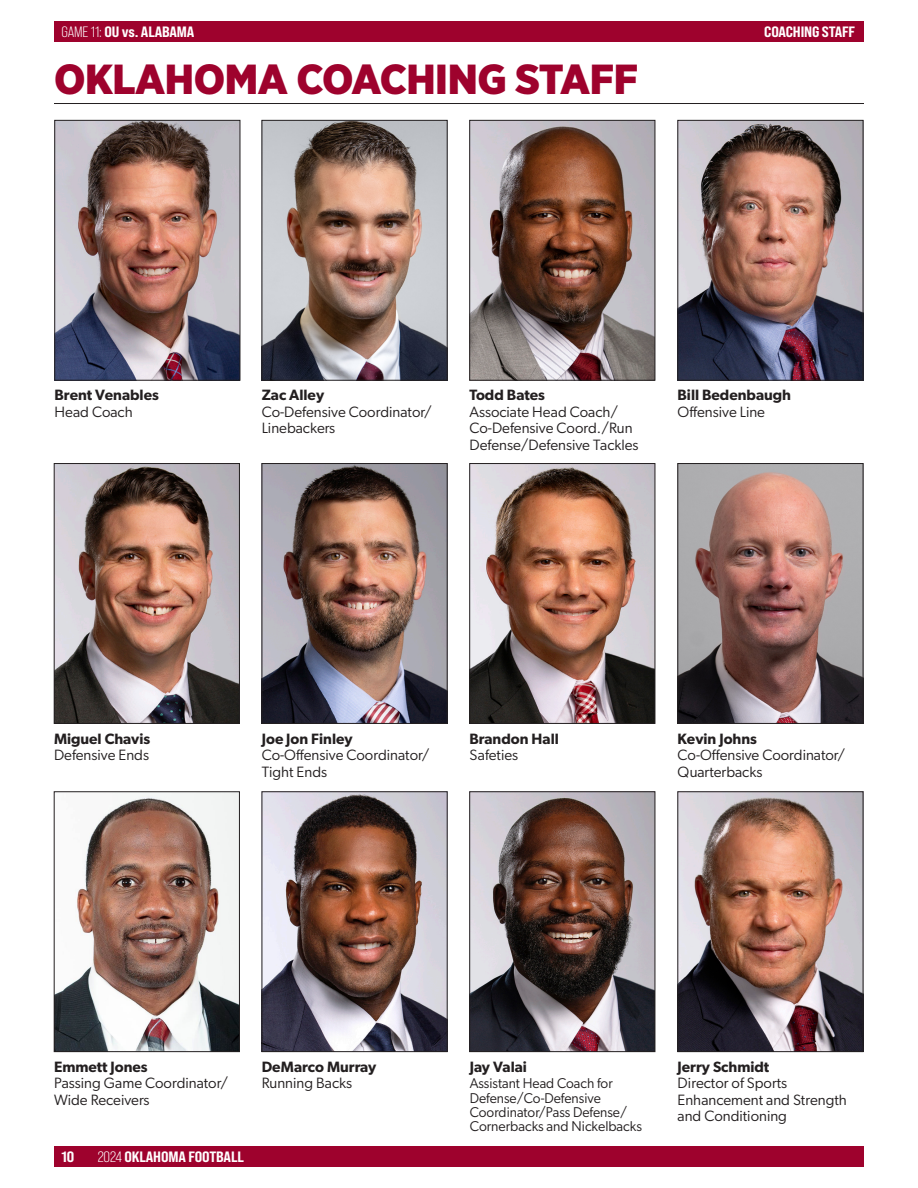
<style>
.page{position:relative;width:918px;height:1188px;background:#fff}
.page>*{position:absolute;margin:0;border:0;box-sizing:border-box;transform-origin:0 0}
.t1{font:900 42px "Gotham Narrow";letter-spacing:-.01em;color:#9e022d;scale:1.05 1}
.t2{font:15px/16.5px "Gibson";color:#231f20}
.t3{font:600 15px "Gibson";color:#231f20}
.t4{font:15px "Bebas Neue Pro Sm E Eb";letter-spacing:-.01em;color:#fff;scale:1.1 1}
.t5{font:14.25px/14.2px "Gibson";color:#231f20;scale:.96 1}
.s1{font-family:"Bebas Neue Pro"}
</style>
<div class="page">
<div style="left:54px;top:1146px;width:810px;height:21px;background:#9e022d"></div>
<hr style="left:54px;top:103px;width:810px;height:1px;background:#231f20">
<div style="left:54px;top:22px;width:810px;height:20px;background:#9e022d"></div>
<img style="left:680px;top:794px;width:181px;height:256px">
<div style="left:678px;top:792px;width:185px;height:260px;border:1px solid #231f20"></div>
<img style="left:264px;top:465px;width:181px;height:257px">
<div style="left:262px;top:463px;width:185px;height:261px;border:1px solid #231f20"></div>
<img style="left:57px;top:122px;width:181px;height:256px">
<div style="left:55px;top:120px;width:185px;height:260px;border:1px solid #231f20"></div>
<img style="left:472px;top:794px;width:181px;height:256px">
<div style="left:470px;top:792px;width:185px;height:260px;border:1px solid #231f20"></div>
<img style="left:472px;top:465px;width:181px;height:257px">
<div style="left:470px;top:463px;width:185px;height:261px;border:1px solid #231f20"></div>
<img style="left:264px;top:794px;width:181px;height:256px">
<div style="left:262px;top:792px;width:185px;height:260px;border:1px solid #231f20"></div>
<img style="left:56px;top:465px;width:182px;height:257px">
<div style="left:54px;top:463px;width:186px;height:261px;border:1px solid #231f20"></div>
<img style="left:264px;top:122px;width:181px;height:256px">
<div style="left:262px;top:120px;width:185px;height:260px;border:1px solid #231f20"></div>
<img style="left:472px;top:122px;width:181px;height:256px">
<div style="left:470px;top:120px;width:185px;height:260px;border:1px solid #231f20"></div>
<img style="left:680px;top:122px;width:181px;height:256px">
<div style="left:678px;top:120px;width:185px;height:260px;border:1px solid #231f20"></div>
<img style="left:680px;top:465px;width:181px;height:257px">
<div style="left:678px;top:463px;width:185px;height:261px;border:1px solid #231f20"></div>
<img style="left:56px;top:794px;width:182px;height:256px">
<div style="left:54px;top:792px;width:186px;height:260px;border:1px solid #231f20"></div>
<p class="t4" style="left:62px;top:23px;width:122px"><span class="s1">GAME 11:</span> OU vs. ALABAMA</p>
<p class="t4" style="left:764px;top:23px;width:84px">COACHING STAFF</p>
<p class="t1" style="left:54px;top:51px;width:558px">OKLAHOMA COACHING STAFF</p>
<p class="t3" style="left:55px;top:386px;width:106px">Brent Venables</p>
<p class="t2" style="left:55px;top:403px;width:80px">Head Coach</p>
<p class="t3" style="left:262px;top:386px;width:64px">Zac Alley</p>
<p class="t2" style="left:262px;top:403px;width:172px">Co-Defensive Coordinator/</p>
<p class="t2" style="left:262px;top:420px;width:75px">Linebackers</p>
<p class="t3" style="left:470px;top:386px;width:77px">Todd Bates</p>
<p class="t2" style="left:470px;top:403px;width:150px">Associate Head Coach/</p>
<p class="t2" style="left:470px;top:420px;width:171px">Co-Defensive Coord./Run<br>Defense/Defensive Tackles</p>
<p class="t3" style="left:678px;top:386px;width:115px">Bill Bedenbaugh</p>
<p class="t2" style="left:678px;top:403px;width:89px">Offensive Line</p>
<p class="t3" style="left:54px;top:729px;width:98px">Miguel Chavis</p>
<p class="t2" style="left:54px;top:746px;width:97px">Defensive Ends</p>
<p class="t3" style="left:262px;top:729px;width:92px">Joe Jon Finley</p>
<p class="t2" style="left:262px;top:746px;width:169px">Co-Offensive Coordinator/<br>Tight Ends</p>
<p class="t3" style="left:470px;top:729px;width:91px">Brandon Hall</p>
<p class="t2" style="left:470px;top:746px;width:50px">Safeties</p>
<p class="t3" style="left:678px;top:729px;width:81px">Kevin Johns</p>
<p class="t2" style="left:678px;top:746px;width:169px">Co-Offensive Coordinator/<br>Quarterbacks</p>
<p class="t3" style="left:54px;top:1058px;width:95px">Emmett Jones</p>
<p class="t2" style="left:54px;top:1075px;width:176px">Passing Game Coordinator/<br>Wide Receivers</p>
<p class="t4" style="left:62px;top:1147px;width:13px">10</p>
<p class="t4" style="left:98px;top:1147px;width:134px"><span class="s1">2024</span> OKLAHOMA FOOTBALL</p>
<p class="t3" style="left:262px;top:1058px;width:116px">DeMarco Murray</p>
<p class="t2" style="left:262px;top:1075px;width:92px">Running Backs</p>
<p class="t3" style="left:470px;top:1058px;width:59px">Jay Valai</p>
<p class="t5" style="left:470px;top:1076px;width:181px">Assistant Head Coach for<br>Defense/Co-Defensive<br>Coordinator/Pass Defense/<br>Cornerbacks and Nickelbacks</p>
<p class="t3" style="left:678px;top:1058px;width:93px">Jerry Schmidt</p>
<p class="t2" style="left:678px;top:1075px;width:111px">Director of Sports</p>
<p class="t2" style="left:678px;top:1091px;width:171px">Enhancement and Strength and Conditioning</p>
</div>
